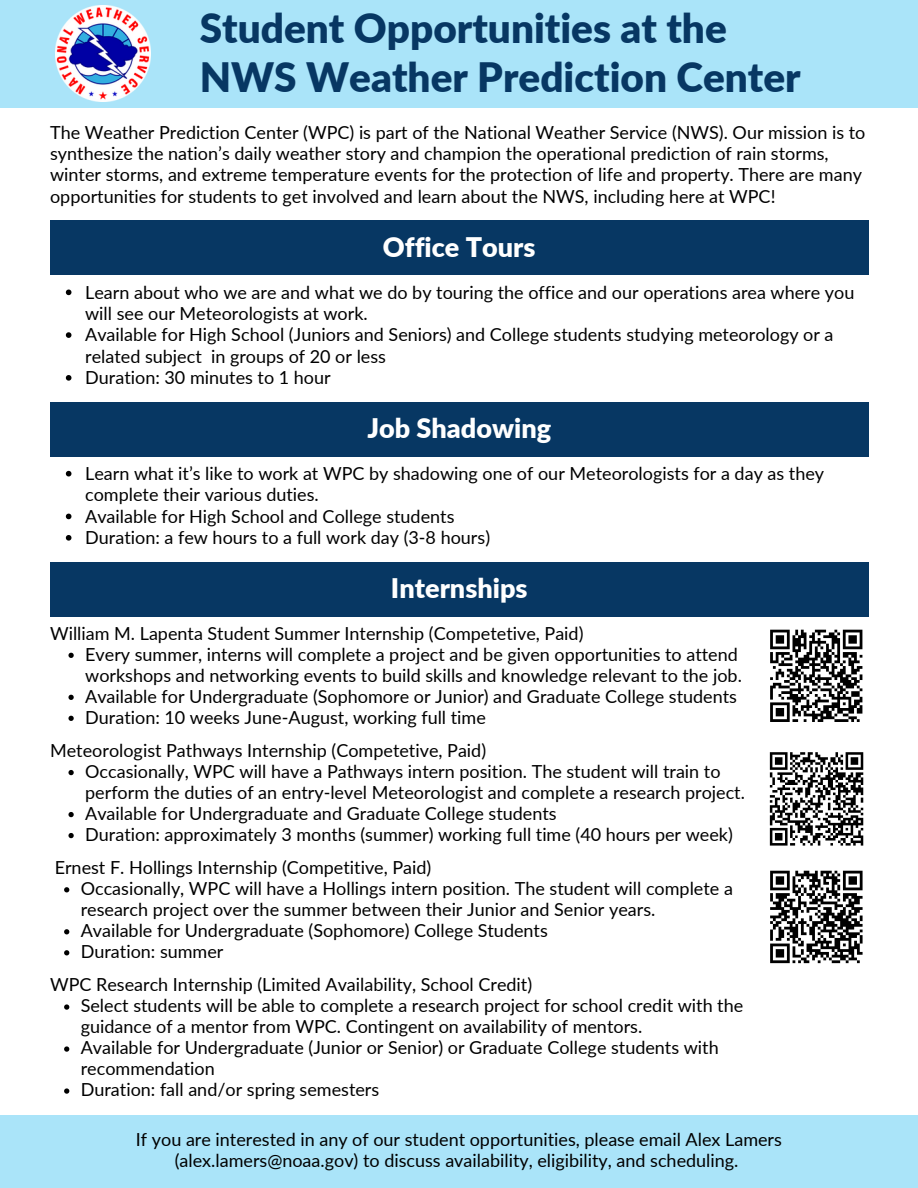
<style>
.page{position:relative;width:918px;height:1188px;background:#fff}
.page>*{position:absolute;margin:0;border:0;box-sizing:border-box;transform-origin:0 0}
.t1{font:900 40.5px "Lato";color:#073763}
.t2{font:900 27px "Lato";color:#fff}
.t3{font:18px/21.3px "Lato";color:#000}
</style>
<div class="page">
<div style="left:0;top:1115px;width:918px;height:73px;background:#aae4f9"></div>
<div style="left:0;top:0;width:918px;height:107px;background:#aae4f9"></div>
<img style="left:55px;top:6px;width:96px;height:95px">
<div style="left:50px;top:402px;width:818px;height:54px;background:#073763"></div>
<div style="left:50px;top:562px;width:818px;height:54px;background:#073763"></div>
<div style="left:50px;top:221px;width:818px;height:54px;background:#073763"></div>
<svg style="left:770px;top:629px;width:93px;height:93px"></svg>
<svg style="left:769px;top:752px;width:95px;height:94px"></svg>
<svg style="left:66px;top:290px;width:5px;height:5px"></svg>
<svg style="left:66px;top:332px;width:5px;height:6px"></svg>
<svg style="left:66px;top:375px;width:5px;height:6px"></svg>
<svg style="left:66px;top:471px;width:5px;height:5px"></svg>
<svg style="left:66px;top:514px;width:5px;height:5px"></svg>
<svg style="left:66px;top:535px;width:5px;height:6px"></svg>
<svg style="left:68px;top:653px;width:6px;height:5px"></svg>
<svg style="left:68px;top:695px;width:6px;height:5px"></svg>
<svg style="left:68px;top:716px;width:6px;height:5px"></svg>
<svg style="left:68px;top:770px;width:6px;height:5px"></svg>
<svg style="left:68px;top:812px;width:6px;height:5px"></svg>
<svg style="left:68px;top:833px;width:6px;height:5px"></svg>
<svg style="left:64px;top:887px;width:5px;height:5px"></svg>
<svg style="left:64px;top:929px;width:5px;height:5px"></svg>
<svg style="left:64px;top:950px;width:5px;height:5px"></svg>
<svg style="left:64px;top:1004px;width:5px;height:6px"></svg>
<svg style="left:64px;top:1046px;width:5px;height:6px"></svg>
<svg style="left:64px;top:1088px;width:5px;height:6px"></svg>
<svg style="left:770px;top:870px;width:93px;height:94px"></svg>
<p class="t1" style="left:200px;top:3px;width:529px">Student Opportunities at the</p>
<p class="t1" style="left:200px;top:52px;width:603px">NWS Weather Prediction Center</p>
<p class="t3" style="left:50px;top:121px;width:817px">The Weather Prediction Center (WPC) is part of the National Weather Service (NWS). Our mission is to synthesize the nation’s daily weather story and champion the operational prediction of rain storms, winter storms, and extreme temperature events for the protection of life and property. There are many opportunities for students to get involved and learn about the NWS, including here at WPC!</p>
<p class="t2" style="left:383px;top:230px;width:154px">Office Tours</p>
<p class="t3" style="left:85px;top:281px;width:771px">Learn about who we are and what we do by touring the office and our operations area where you will see our Meteorologists at work.</p>
<p class="t3" style="left:85px;top:324px;width:750px">Available for High School (Juniors and Seniors) and College students studying meteorology or a related subject in groups of 20 or less</p>
<p class="t3" style="left:85px;top:366px;width:247px">Duration: 30 minutes to 1 hour</p>
<p class="t2" style="left:367px;top:411px;width:185px">Job Shadowing</p>
<p class="t3" style="left:85px;top:462px;width:740px">Learn what it’s like to work at WPC by shadowing one of our Meteorologists for a day as they complete their various duties.</p>
<p class="t3" style="left:85px;top:505px;width:371px">Available for High School and College students</p>
<p class="t3" style="left:85px;top:526px;width:406px">Duration: a few hours to a full work day (3-8 hours)</p>
<p class="t2" style="left:391px;top:571px;width:138px">Internships</p>
<p class="t3" style="left:50px;top:622px;width:535px">William M. Lapenta Student Summer Internship (Competetive, Paid)</p>
<p class="t3" style="left:85px;top:643px;width:658px">Every summer, interns will complete a project and be given opportunities to attend workshops and networking events to build skills and knowledge relevant to the job.</p>
<p class="t3" style="left:85px;top:685px;width:653px">Available for Undergraduate (Sophomore or Junior) and Graduate College students</p>
<p class="t3" style="left:85px;top:706px;width:402px">Duration: 10 weeks June-August, working full time</p>
<p class="t3" style="left:85px;top:760px;width:661px">Occasionally, WPC will have a Pathways intern position. The student will train to perform the duties of an entry-level Meteorologist and complete a research project.</p>
<p class="t3" style="left:85px;top:802px;width:473px">Available for Undergraduate and Graduate College students</p>
<p class="t3" style="left:85px;top:823px;width:649px">Duration: approximately 3 months (summer) working full time (40 hours per week)</p>
<p class="t3" style="left:81px;top:878px;width:654px">Occasionally, WPC will have a Hollings intern position. The student will complete a research project over the summer between their Junior and Senior years.</p>
<p class="t3" style="left:81px;top:919px;width:469px">Available for Undergraduate (Sophomore) College Students</p>
<p class="t3" style="left:81px;top:940px;width:144px">Duration: summer</p>
<p class="t3" style="left:50px;top:739px;width:438px">Meteorologist Pathways Internship (Competetive, Paid)</p>
<p class="t3" style="left:55px;top:856px;width:378px">Ernest F. Hollings Internship (Competitive, Paid)</p>
<p class="t3" style="left:50px;top:974px;width:484px">WPC Research Internship (Limited Availability, School Credit)</p>
<p class="t3" style="left:81px;top:995px;width:664px">Select students will be able to complete a research project for school credit with the guidance of a mentor from WPC. Contingent on availability of mentors.</p>
<p class="t3" style="left:81px;top:1037px;width:640px">Available for Undergraduate (Junior or Senior) or Graduate College students with recommendation</p>
<p class="t3" style="left:81px;top:1079px;width:300px">Duration: fall and/or spring semesters</p>
<p class="t3" style="left:136px;top:1128px;width:648px;text-align:center">If you are interested in any of our student opportunities, please email Alex Lamers (alex.lamers@noaa.gov) to discuss availability, eligibility, and scheduling.</p>
</div>
